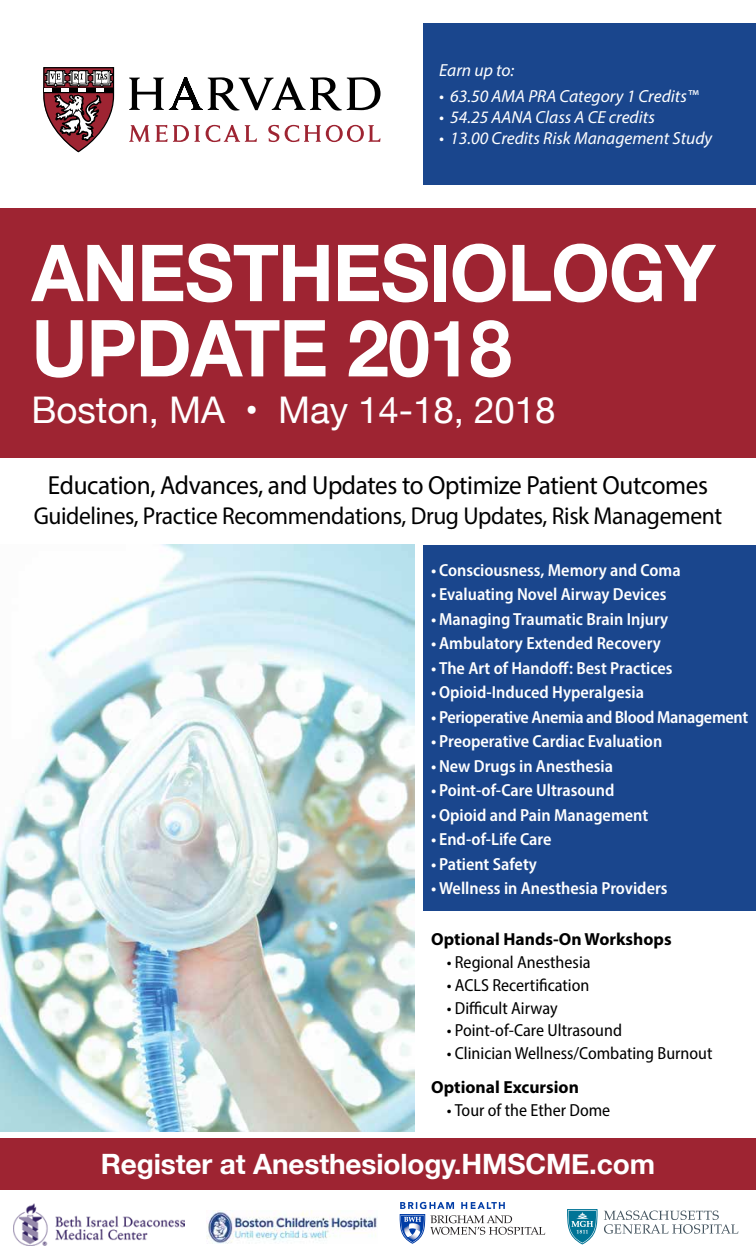
<style>
.page{position:relative;width:756px;height:1260px;background:#fff}
.page>*{position:absolute;margin:0;border:0;box-sizing:border-box;transform-origin:0 0}
.t1{font:700 78.75px/75.2px "Helvetica Neue";letter-spacing:-.015em;color:#fff;scale:.96 1}
.t2{font:36.75px "Helvetica Neue";color:#fff}
.t3{font:700 28px "Helvetica Neue";letter-spacing:-.005em;color:#fff}
.t4{font:26.25px "Myriad Pro";letter-spacing:-.015em;color:#000;scale:.96 1}
.t5{font:24.5px "Myriad Pro";letter-spacing:-.015em;color:#000;scale:.96 1}
.t6{font:600 semi-condensed 17.5px "Myriad Pro";color:#fff}
.t7{font:semi-condensed 17.5px "Myriad Pro";color:#000}
.t8{font:italic 17.5px "Myriad Pro";color:#fff}
.t9{font:700 17.5px "Myriad Pro";color:#000}
.t10{font:600 semi-condensed 17.5px "Myriad Pro";letter-spacing:-.02em;color:#fff}
</style>
<div class="page">
<img style="left:0;top:545px;width:415px;height:586px">
<div style="left:0;top:1138px;width:756px;height:52px;background:#9e2432"></div>
<div style="left:423px;top:23px;width:333px;height:161px;background:#1a468d"></div>
<div style="left:423px;top:546px;width:333px;height:365px;background:#1a468d"></div>
<svg style="left:129px;top:77px;width:252px;height:34px"></svg>
<svg style="left:129px;top:125px;width:252px;height:17px"></svg>
<svg style="left:43px;top:67px;width:72px;height:85px"></svg>
<img style="left:14px;top:1204px;width:171px;height:42px">
<img style="left:207px;top:1211px;width:171px;height:32px">
<svg style="left:400px;top:1202px;width:145px;height:41px"></svg>
<svg style="left:567px;top:1209px;width:30px;height:35px"></svg>
<svg style="left:604px;top:1211px;width:134px;height:23px"></svg>
<div style="left:0;top:209px;width:756px;height:250px;background:#9e2432"></div>
<p class="t8" style="left:439px;top:59px;width:77px">Earn up to:</p>
<p class="t8" style="left:439px;top:85px;width:261px">• 63.50 AMA PRA Category 1 Credits™</p>
<p class="t8" style="left:439px;top:106px;width:217px">• 54.25 AANA Class A CE credits</p>
<p class="t8" style="left:439px;top:127px;width:275px">• 13.00 Credits Risk Management Study</p>
<h1 class="t1" style="left:32px;top:238px;width:714px">ANESTHESIOLOGY<br>UPDATE 2018</h1>
<h2 class="t2" style="left:32px;top:383px;width:526px">Boston, MA • May 14-18, 2018</h2>
<h3 class="t4" style="left:48px;top:469px;width:689px">Education, Advances, and Updates to Optimize Patient Outcomes</h3>
<h3 class="t5" style="left:34px;top:501px;width:719px">Guidelines, Practice Recommendations, Drug Updates, Risk Management</h3>
<p class="t6" style="left:431px;top:559px;width:251px">• Consciousness, Memory and Coma</p>
<p class="t6" style="left:431px;top:583px;width:237px">• Evaluating Novel Airway Devices</p>
<p class="t6" style="left:431px;top:608px;width:239px">•Managing Traumatic Brain Injury</p>
<p class="t6" style="left:431px;top:632px;width:231px">• Ambulatory Extended Recovery</p>
<p class="t6" style="left:431px;top:657px;width:243px">• The Art of Handoff: Best Practices</p>
<p class="t6" style="left:431px;top:681px;width:214px">•Opioid-Induced Hyperalgesia</p>
<p class="t10" style="left:431px;top:706px;width:318px">• Perioperative Anemia and Blood Management</p>
<p class="t6" style="left:431px;top:730px;width:233px">• Preoperative Cardiac Evaluation</p>
<p class="t6" style="left:431px;top:755px;width:183px">•New Drugs in Anesthesia</p>
<p class="t6" style="left:431px;top:779px;width:185px">• Point-of-Care Ultrasound</p>
<p class="t6" style="left:431px;top:804px;width:218px">•Opioid and Pain Management</p>
<p class="t6" style="left:431px;top:828px;width:122px">• End-of-Life Care</p>
<p class="t6" style="left:431px;top:853px;width:107px">• Patient Safety</p>
<p class="t6" style="left:431px;top:877px;width:238px">• Wellness in Anesthesia Providers</p>
<p class="t9" style="left:431px;top:928px;width:242px">Optional Hands-On Workshops</p>
<p class="t7" style="left:447px;top:952px;width:145px">• Regional Anesthesia</p>
<p class="t7" style="left:447px;top:974px;width:144px">• ACLS Recertification</p>
<p class="t7" style="left:447px;top:997px;width:112px">• Difficult Airway</p>
<p class="t7" style="left:447px;top:1020px;width:177px">• Point-of-Care Ultrasound</p>
<p class="t7" style="left:447px;top:1043px;width:267px">• Clinician Wellness/Combating Burnout</p>
<p class="t9" style="left:431px;top:1076px;width:149px">Optional Excursion</p>
<p class="t7" style="left:447px;top:1099px;width:165px">• Tour of the Ether Dome</p>
<h3 class="t3" style="left:101px;top:1142px;width:556px">Register at Anesthesiology.HMSCME.com</h3>
</div>
